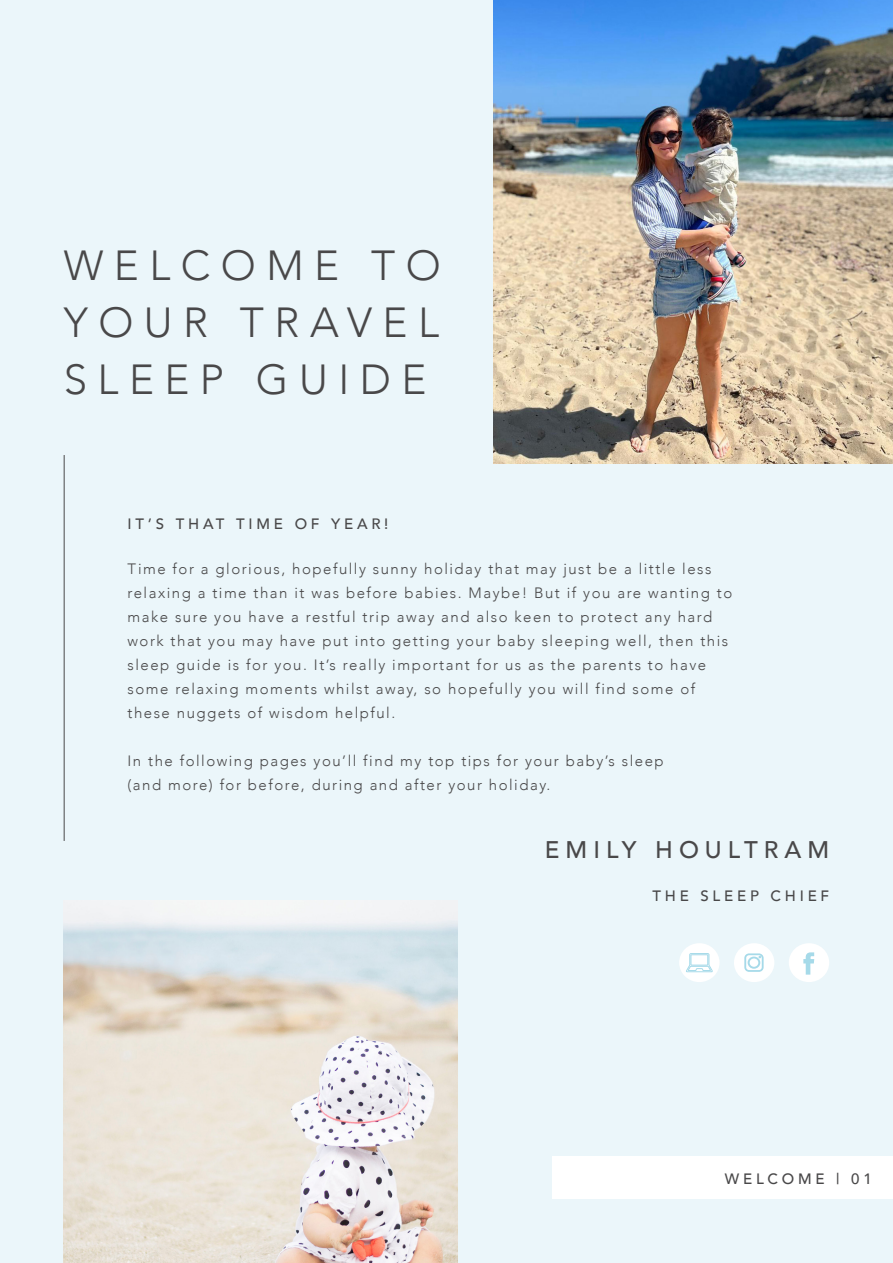
<style>
.page{position:relative;width:893px;height:1263px;background:#ebf6fa}
.page>*{position:absolute;margin:0;border:0;box-sizing:border-box;transform-origin:0 0}
.t1{font:300 42px/57px "Avenir";letter-spacing:.25em;color:#494849;text-align:justify}
.t2{font:500 24px "Avenir";letter-spacing:.25em;color:#494849}
.t3{font:300 15px/24px "Avenir";letter-spacing:.1em;color:#494849}
.t4{font:500 15px "Avenir";letter-spacing:.25em;color:#494849}
</style>
<div class="page">
<img style="left:493px;top:0;width:400px;height:463px">
<img style="left:64px;top:900px;width:393px;height:363px">
<hr style="left:64px;top:455px;width:1px;height:386px;background:#494849">
<div style="left:734px;top:943px;width:40px;height:39px;background:#fff;border-radius:50%"></div>
<svg style="left:744px;top:953px;width:20px;height:19px"></svg>
<div style="left:789px;top:943px;width:40px;height:39px;background:#fff;border-radius:50%"></div>
<svg style="left:803px;top:952px;width:11px;height:22px"></svg>
<div style="left:553px;top:1157px;width:340px;height:42px;background:#fff"></div>
<div style="left:679px;top:943px;width:41px;height:39px;background:#fff;border-radius:50%"></div>
<svg style="left:686px;top:953px;width:27px;height:19px"></svg>
<h1 class="t1" style="left:64px;top:237px;width:378px">WELCOME TO YOUR TRAVEL SLEEP GUIDE</h1>
<p class="t4" style="left:128px;top:511px;width:262px">IT’S THAT TIME OF YEAR!</p>
<p class="t3" style="left:128px;top:557px;width:606px">Time for a glorious, hopefully sunny holiday that may just be a little less relaxing a time than it was before babies. Maybe! But if you are wanting to make sure you have a restful trip away and also keen to protect any hard work that you may have put into getting your baby sleeping well, then this sleep guide is for you. It’s really important for us as the parents to have some relaxing moments whilst away, so hopefully you will find some of these nuggets of wisdom helpful.</p>
<p class="t3" style="left:128px;top:749px;width:538px">In the following pages you’ll find my top tips for your baby’s sleep (and more) for before, during and after your holiday.</p>
<h2 class="t2" style="left:545px;top:828px;width:286px">EMILY HOULTRAM</h2>
<p class="t4" style="left:652px;top:882px;width:178px">THE SLEEP CHIEF</p>
<p class="t4" style="left:725px;top:1166px;width:148px">WELCOME | 01</p>
</div>
